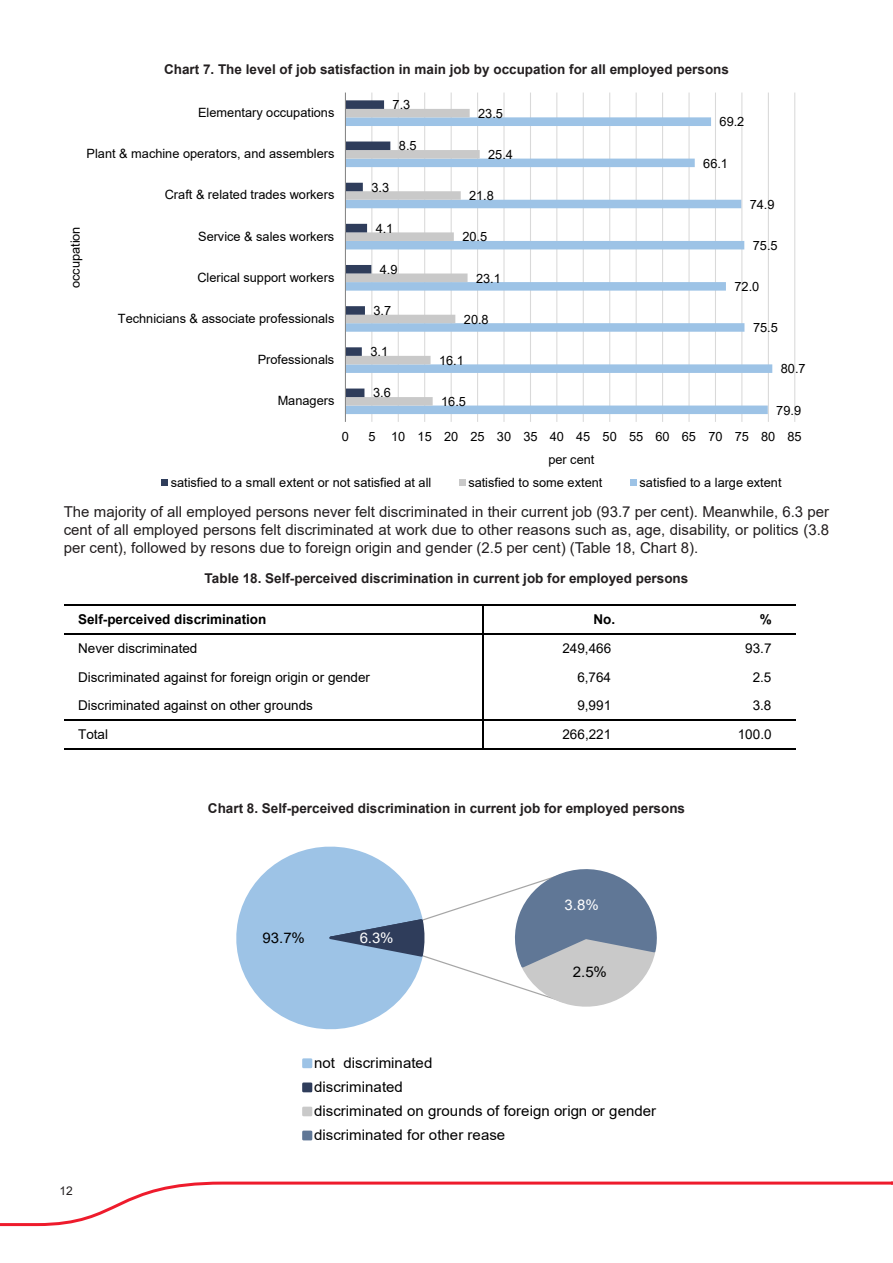
<style>
.page{position:relative;width:893px;height:1263px;background:#fff}
.page>*{position:absolute;margin:0;border:0;box-sizing:border-box;transform-origin:0 0}
.t1{font:15px/18px "Arial";color:#231f20;text-align:justify}
.t2{font:14.55px/24px "Arial";color:#000}
.t3{font:14.55px "Arial";color:#fff}
.t4{font:700 13.5px "Arial";color:#231f20}
.t5{font:13.5px "Arial";color:#000}
.t6{font:700 13.5px "Arial";color:#000}
.t7{font:12.75px "Arial";color:#000}
.t8{font:12px "Arial";color:#231f20}
</style>
<div class="page">
<svg style="left:0;top:1181px;width:893px;height:46px"></svg>
<hr style="left:371px;top:93px;width:1px;height:329px;background:#d9d9d9">
<hr style="left:398px;top:93px;width:1px;height:329px;background:#d9d9d9">
<hr style="left:424px;top:93px;width:1px;height:329px;background:#d9d9d9">
<hr style="left:451px;top:93px;width:1px;height:329px;background:#d9d9d9">
<hr style="left:477px;top:93px;width:1px;height:329px;background:#d9d9d9">
<hr style="left:503px;top:93px;width:2px;height:329px;background:#d9d9d9">
<hr style="left:530px;top:93px;width:1px;height:329px;background:#d9d9d9">
<hr style="left:556px;top:93px;width:1px;height:329px;background:#d9d9d9">
<hr style="left:583px;top:93px;width:1px;height:329px;background:#d9d9d9">
<hr style="left:609px;top:93px;width:1px;height:329px;background:#d9d9d9">
<hr style="left:636px;top:93px;width:1px;height:329px;background:#d9d9d9">
<hr style="left:662px;top:93px;width:1px;height:329px;background:#d9d9d9">
<hr style="left:688px;top:93px;width:2px;height:329px;background:#d9d9d9">
<hr style="left:715px;top:93px;width:1px;height:329px;background:#d9d9d9">
<hr style="left:741px;top:93px;width:1px;height:329px;background:#d9d9d9">
<hr style="left:768px;top:93px;width:1px;height:329px;background:#d9d9d9">
<hr style="left:794px;top:93px;width:1px;height:329px;background:#d9d9d9">
<svg style="left:346px;top:117px;width:426px;height:297px"></svg>
<svg style="left:346px;top:100px;width:134px;height:305px"></svg>
<hr style="left:345px;top:93px;width:1px;height:329px;background:#868686">
<div style="left:162px;top:479px;width:6px;height:7px;background:#2f3d5b"></div>
<div style="left:459px;top:479px;width:7px;height:7px;background:#c9c9c9"></div>
<div style="left:630px;top:479px;width:7px;height:7px;background:#9dc3e6"></div>
<svg style="left:236px;top:846px;width:421px;height:184px"></svg>
<div style="left:303px;top:1059px;width:8px;height:8px;background:#9dc3e6"></div>
<div style="left:302px;top:1058px;width:10px;height:10px;border:2px solid #9dc3e6"></div>
<div style="left:303px;top:1084px;width:8px;height:7px;background:#2f3d5b"></div>
<div style="left:302px;top:1082px;width:10px;height:10px;border:2px solid #2f3d5b"></div>
<div style="left:303px;top:1108px;width:8px;height:7px;background:#c9c9c9"></div>
<div style="left:302px;top:1106px;width:10px;height:10px;border:2px solid #c9c9c9"></div>
<div style="left:303px;top:1132px;width:8px;height:7px;background:#607796"></div>
<div style="left:302px;top:1130px;width:10px;height:10px;border:2px solid #607796"></div>
<hr style="left:482px;top:606px;width:2px;height:143px;background:#000">
<hr style="left:64px;top:604px;width:732px;height:2px;background:#000">
<hr style="left:64px;top:633px;width:732px;height:2px;background:#000">
<hr style="left:64px;top:719px;width:732px;height:2px;background:#000">
<hr style="left:64px;top:748px;width:732px;height:1px;background:#000">
<p class="t4" style="left:164px;top:59px;width:566px">Chart 7. The level of job satisfaction in main job by occupation for all employed persons</p>
<p class="t7" style="left:198px;top:104px;width:138px">Elementary occupations</p>
<p class="t7" style="left:393px;top:96px;width:19px">7.3</p>
<p class="t7" style="left:478px;top:105px;width:26px">23.5</p>
<p class="t7" style="left:720px;top:113px;width:26px">69.2</p>
<p class="t7" style="left:87px;top:145px;width:249px">Plant &amp; machine operators, and assemblers</p>
<p class="t7" style="left:399px;top:137px;width:19px">8.5</p>
<p class="t7" style="left:488px;top:146px;width:26px">25.4</p>
<p class="t7" style="left:703px;top:154px;width:26px">66.1</p>
<p class="t7" style="left:165px;top:186px;width:171px">Craft &amp; related trades workers</p>
<p class="t7" style="left:371px;top:178px;width:19px">3.3</p>
<p class="t7" style="left:469px;top:187px;width:26px">21.8</p>
<p class="t7" style="left:750px;top:195px;width:26px">74.9</p>
<p class="t7" style="left:66px;top:288px;width:63px;rotate:-90deg">occupation</p>
<p class="t7" style="left:198px;top:227px;width:138px">Service &amp; sales workers</p>
<p class="t7" style="left:197px;top:269px;width:139px">Clerical support workers</p>
<p class="t7" style="left:376px;top:219px;width:19px">4.1</p>
<p class="t7" style="left:380px;top:261px;width:19px">4.9</p>
<p class="t7" style="left:462px;top:228px;width:26px">20.5</p>
<p class="t7" style="left:476px;top:269px;width:26px">23.1</p>
<p class="t7" style="left:753px;top:237px;width:26px">75.5</p>
<p class="t7" style="left:734px;top:278px;width:26px">72.0</p>
<p class="t7" style="left:118px;top:310px;width:218px">Technicians &amp; associate professionals</p>
<p class="t7" style="left:374px;top:302px;width:19px">3.7</p>
<p class="t7" style="left:464px;top:310px;width:26px">20.8</p>
<p class="t7" style="left:753px;top:319px;width:26px">75.5</p>
<p class="t7" style="left:258px;top:351px;width:78px">Professionals</p>
<p class="t7" style="left:370px;top:343px;width:19px">3.1</p>
<p class="t7" style="left:439px;top:352px;width:26px">16.1</p>
<p class="t7" style="left:781px;top:360px;width:26px">80.7</p>
<p class="t7" style="left:278px;top:392px;width:58px">Managers</p>
<p class="t7" style="left:373px;top:384px;width:19px">3.6</p>
<p class="t7" style="left:441px;top:393px;width:26px">16.5</p>
<p class="t7" style="left:776px;top:401px;width:26px">79.9</p>
<p class="t7" style="left:342px;top:428px;width:9px">0</p>
<p class="t7" style="left:368px;top:428px;width:435px">5 10 15 20 25 30 35 40 45 50 55 60 65 70 75 80 85</p>
<p class="t7" style="left:548px;top:451px;width:48px">per cent</p>
<p class="t7" style="left:171px;top:473px;width:262px">satisfied to a small extent or not satisfied at all</p>
<p class="t7" style="left:468px;top:473px;width:136px">satisfied to some extent</p>
<p class="t7" style="left:640px;top:473px;width:143px">satisfied to a large extent</p>
<p class="t1" style="left:64px;top:503px;width:767px">The majority of all employed persons never felt discriminated in their current job (93.7 per cent). Meanwhile, 6.3 per cent of all employed persons felt discriminated at work due to other reasons such as, age, disability, or politics (3.8 per cent), followed by resons due to foreign origin and gender (2.5 per cent) (Table 18, Chart 8).</p>
<p class="t4" style="left:205px;top:568px;width:485px">Table 18. Self-perceived discrimination in current job for employed persons</p>
<p class="t6" style="left:78px;top:610px;width:190px">Self-perceived discrimination</p>
<p class="t6" style="left:593px;top:610px;width:23px">No.</p>
<p class="t6" style="left:760px;top:610px;width:14px">%</p>
<p class="t5" style="left:78px;top:639px;width:121px">Never discriminated</p>
<p class="t5" style="left:562px;top:639px;width:50px">249,466</p>
<p class="t5" style="left:745px;top:639px;width:28px">93.7</p>
<p class="t5" style="left:78px;top:668px;width:293px">Discriminated against for foreign origin or gender</p>
<p class="t5" style="left:577px;top:668px;width:35px">6,764</p>
<p class="t5" style="left:753px;top:668px;width:20px">2.5</p>
<p class="t5" style="left:78px;top:696px;width:236px">Discriminated against on other grounds</p>
<p class="t5" style="left:577px;top:696px;width:35px">9,991</p>
<p class="t5" style="left:753px;top:696px;width:20px">3.8</p>
<p class="t5" style="left:78px;top:725px;width:32px">Total</p>
<p class="t5" style="left:562px;top:725px;width:50px">266,221</p>
<p class="t5" style="left:738px;top:725px;width:35px">100.0</p>
<p class="t4" style="left:208px;top:799px;width:479px">Chart 8. Self-perceived discrimination in current job for employed persons</p>
<p class="t8" style="left:60px;top:1182px;width:15px">12</p>
<p class="t2" style="left:263px;top:926px;width:44px">93.7%</p>
<p class="t3" style="left:360px;top:928px;width:35px">6.3%</p>
<p class="t3" style="left:565px;top:894px;width:36px">3.8%</p>
<p class="t2" style="left:573px;top:960px;width:36px">2.5%</p>
<p class="t2" style="left:314px;top:1051px;width:344px">not discriminated<br>discriminated<br>discriminated on grounds of foreign orign or gender discriminated for other rease</p>
</div>
